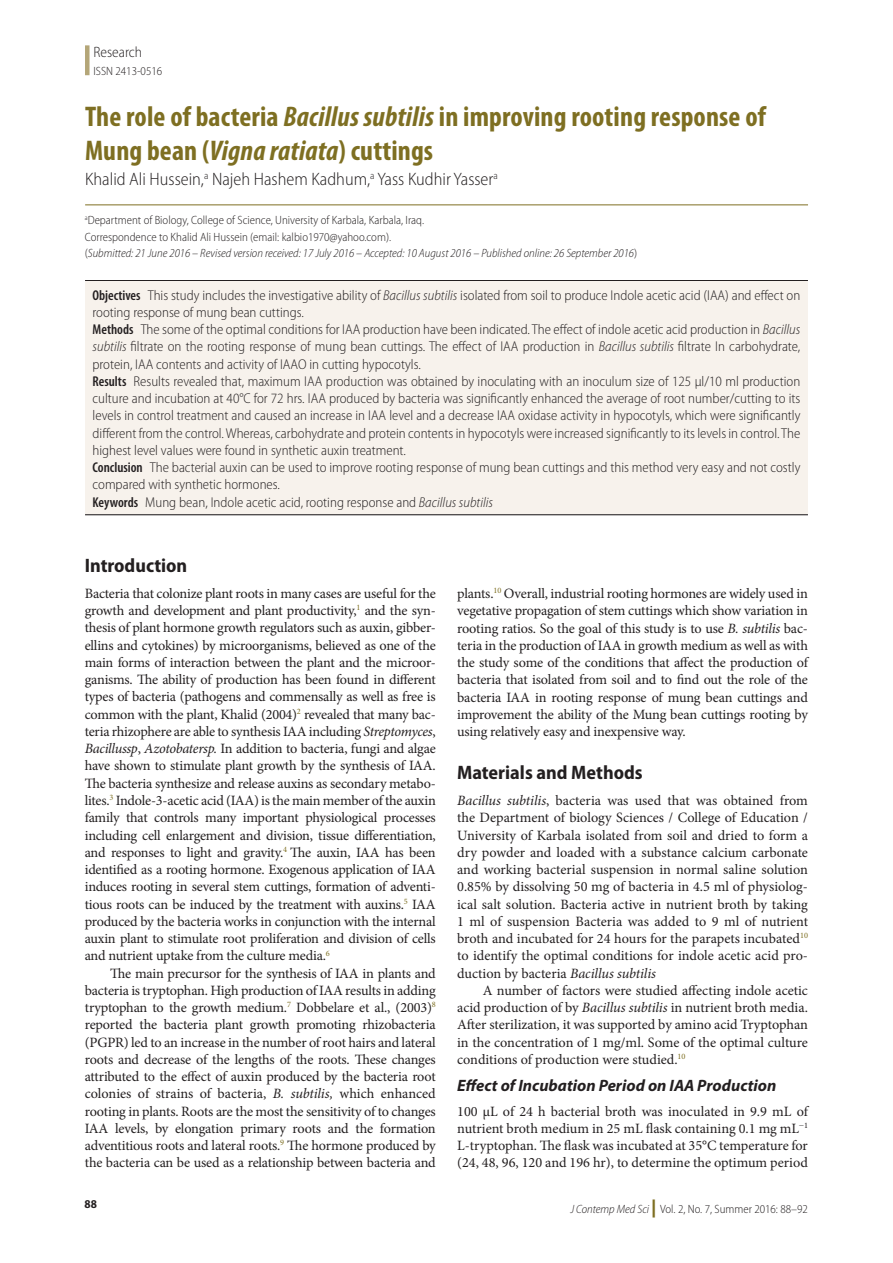
<style>
.page{position:relative;width:893px;height:1263px;background:#fff}
.page>*{position:absolute;margin:0;border:0;box-sizing:border-box;transform-origin:0 0}
.Article_Title{font:700 condensed 28.5px/33.8px "Myriad Pro";letter-spacing:.005em;color:#7e6f22}
.t1{font:700 semi-condensed 19.5px "Myriad Pro";color:#231f20}
.Author{font:300 semi-condensed 18px "Myriad Pro";color:#231f20}
.t2{font:italic 700 16.5px "Myriad Pro";color:#231f20}
.t3{font:300 semi-condensed 15px "Myriad Pro";color:#231f20}
.Txf{font:14.25px/17.2px "Minion Pro";letter-spacing:-.005em;color:#231f20;text-align:justify}
.Tx{font:14.25px/17.2px "Minion Pro";letter-spacing:-.01em;color:#231f20;text-align:justify}
.Abstract_Tx{font:300 semi-condensed 14.25px/17.2px "Myriad Pro";color:#231f20}
.Author_Aff{font:300 semi-condensed 12px "Myriad Pro";color:#231f20}
.Author_Aff-2{font:italic 300 semi-condensed 12px "Myriad Pro";color:#231f20}
.t4{font:700 semi-condensed 12px "Myriad Pro";color:#231f20}
.s1{font-style:italic}
.s2{font-style:normal}
.s3{font-weight:600;font-stretch:condensed}
.s4{font-weight:900;font-stretch:normal;font-size:18px;color:#7e6f22}
</style>
<div class="page">
<div style="left:85px;top:45px;width:5px;height:30px;background:#b4a678"></div>
<hr style="left:85px;top:204px;width:723px;height:1px;background:#7e6f22">
<hr style="left:85px;top:280px;width:723px;height:1px;background:#231f20">
<div style="left:85px;top:281px;width:723px;height:233px;background:#f7f2ec"></div>
<hr style="left:85px;top:514px;width:723px;height:1px;background:#231f20">
<p class="t3" style="left:94px;top:43px;width:50px">Research</p>
<p class="Author_Aff" style="left:94px;top:64px;width:70px">ISSN 2413-0516</p>
<p class="Article_Title" style="left:85px;top:100px;width:682px">The role of bacteria <span class="s1">Bacillus subtilis</span> in improving rooting response of<br>Mung bean (<span class="s1">Vigna ratiata</span>) cuttings</p>
<p class="Author" style="left:85px;top:169px;width:414px">Khalid Ali Hussein,<sup>a</sup> Najeh Hashem Kadhum,<sup>a</sup> Yass Kudhir Yasser<sup>a</sup></p>
<p class="Author_Aff" style="left:85px;top:213px;width:341px"><sup>a</sup>Department of Biology, College of Science, University of Karbala, Karbala, Iraq.</p>
<p class="Author_Aff" style="left:85px;top:229px;width:308px">Correspondence to Khalid Ali Hussein (email: kalbio1970@yahoo.com).</p>
<p class="Author_Aff-2" style="left:85px;top:246px;width:554px"><span class="s2">(</span>Submitted: 21 June 2016 – Revised version received: 17 July 2016 – Accepted: 10 August 2016 – Published online: 26 September 2016<span class="s2">)</span></p>
<p class="Abstract_Tx" style="left:93px;top:286px;width:709px"><span class="s3">Objectives</span> This study includes the investigative ability of <span class="s1">Bacillus subtilis</span> isolated from soil to produce Indole acetic acid (IAA) and effect on rooting response of mung bean cuttings.</p>
<p class="Abstract_Tx" style="left:93px;top:321px;width:709px;text-align:justify"><span class="s3">Methods</span> The some of the optimal conditions for IAA production have been indicated. The effect of indole acetic acid production in <span class="s1">Bacillus subtilis</span> filtrate on the rooting response of mung bean cuttings. The effect of IAA production in <span class="s1">Bacillus subtilis</span> filtrate In carbohydrate, protein, IAA contents and activity of IAAO in cutting hypocotyls.</p>
<p class="Abstract_Tx" style="left:93px;top:372px;width:709px;text-align:justify"><span class="s3">Results</span> Results revealed that, maximum IAA production was obtained by inoculating with an inoculum size of 125 µl/10 ml production culture and incubation at 40°C for 72 hrs. IAA produced by bacteria was significantly enhanced the average of root number/cutting to its levels in control treatment and caused an increase in IAA level and a decrease IAA oxidase activity in hypocotyls, which were significantly different from the control. Whereas, carbohydrate and protein contents in hypocotyls were increased significantly to its levels in control. The highest level values were found in synthetic auxin treatment.</p>
<p class="Abstract_Tx" style="left:93px;top:459px;width:709px"><span class="s3">Conclusion</span> The bacterial auxin can be used to improve rooting response of mung bean cuttings and this method very easy and not costly compared with synthetic hormones.</p>
<p class="Abstract_Tx" style="left:93px;top:493px;width:402px"><span class="s3">Keywords</span> Mung bean, Indole acetic acid, rooting response and <span class="s1">Bacillus subtilis</span></p>
<h1 class="t1" style="left:85px;top:554px;width:104px">Introduction</h1>
<p class="Txf" style="left:85px;top:585px;width:353px">Bacteria that colonize plant roots in many cases are useful for the growth and development and plant productivity,<sup>1</sup> and the syn&shy;thesis of plant hormone growth regulators such as auxin, gibber&shy;ellins and cytokines) by microorganisms, believed as one of the main forms of interaction between the plant and the microor&shy;ganisms. The ability of production has been found in different types of bacteria (pathogens and commensally as well as free is common with the plant, Khalid (2004)<sup>2</sup> revealed that many bac&shy;teria rhizophere are able to synthesis IAA including <span class="s1">Streptomyces</span>, <span class="s1">Bacillussp</span>, <span class="s1">Azotobatersp.</span> In addition to bacteria, fungi and algae have shown to stimulate plant growth by the synthesis of IAA.<br>The bacteria synthesize and release auxins as secondary metabo&shy;lites.<sup>3</sup> Indole-3-acetic acid (IAA) is the main member of the auxin family that controls many important physiological processes including cell enlargement and division, tissue differentiation, and responses to light and gravity.<sup>4</sup> The auxin, IAA has been identified as a rooting hormone. Exogenous application of IAA induces rooting in several stem cuttings, formation of adventi&shy;tious roots can be induced by the treatment with auxins.<sup>5</sup> IAA produced by the bacteria works in conjunction with the internal auxin plant to stimulate root proliferation and division of cells and nutrient uptake from the culture media.<sup>6</sup></p>
<p class="Tx" style="left:85px;top:964px;width:353px;text-indent:26px">The main precursor for the synthesis of IAA in plants and bacteria is tryptophan. High production of IAA results in adding tryptophan to the growth medium.<sup>7</sup> Dobbelare et al., (2003)<sup>8 </sup>reported the bacteria plant growth promoting rhizobacteria (PGPR) led to an increase in the number of root hairs and lateral roots and decrease of the lengths of the roots. These changes attributed to the effect of auxin produced by the bacteria root colonies of strains of bacteria, <span class="s1">B. subtilis,</span> which enhanced rooting in plants. Roots are the most the sensitivity of to changes IAA levels, by elongation primary roots and the formation adventitious roots and lateral roots.<sup>9</sup> The hormone produced by the bacteria can be used as a relationship between bacteria and</p>
<p class="Tx" style="left:457px;top:585px;width:352px">plants.<sup>10</sup> Overall, industrial rooting hormones are widely used in vegetative propagation of stem cuttings which show variation in rooting ratios. So the goal of this study is to use <span class="s1">B. subtilis</span> bac&shy;teria in the production of IAA in growth medium as well as with the study some of the conditions that affect the production of bacteria that isolated from soil and to find out the role of the bacteria IAA in rooting response of mung bean cuttings and improvement the ability of the Mung bean cuttings rooting by using relatively easy and inexpensive way.</p>
<h1 class="t1" style="left:457px;top:761px;width:187px">Materials and Methods</h1>
<p class="Txf" style="left:457px;top:792px;width:352px"><span class="s1">Bacillus subtilis</span>, bacteria was used that was obtained from the Department of biology Sciences / College of Education / University of Karbala isolated from soil and dried to form a dry powder and loaded with a substance calcium carbonate and working bacterial suspension in normal saline solution 0.85% by dissolving 50 mg of bacteria in 4.5 ml of physiolog&shy;ical salt solution. Bacteria active in nutrient broth by taking 1 ml of suspension Bacteria was added to 9 ml of nutrient broth and incubated for 24 hours for the parapets incubated<sup>10 </sup>to identify the optimal conditions for indole acetic acid pro&shy;duction by bacteria <span class="s1">Bacillus subtilis</span></p>
<p class="Tx" style="left:457px;top:982px;width:352px;text-indent:26px">A number of factors were studied affecting indole acetic acid production of by <span class="s1">Bacillus subtilis</span> in nutrient broth media.<br>After sterilization, it was supported by amino acid Tryptophan in the concentration of 1 mg/ml. Some of the optimal culture conditions of production were studied.<sup>10</sup></p>
<h2 class="t2" style="left:457px;top:1076px;width:321px">Effect of Incubation Period on IAA Production</h2>
<p class="Txf" style="left:457px;top:1102px;width:352px">100 µL of 24 h bacterial broth was inoculated in 9.9 mL of nutrient broth medium in 25 mL flask containing 0.1 mg mL<sup>−</sup><sup>1<br></sup>L-tryptophan. The flask was incubated at 35°C temperature for (24, 48, 96, 120 and 196 hr), to determine the optimum period</p>
<p class="t4" style="left:85px;top:1197px;width:14px">88</p>
<p class="Author_Aff" style="left:570px;top:1201px;width:239px"><span class="s1">J Contemp Med Sci</span> <span class="s4">|</span> Vol. 2, No. 7, Summer 2016: 88–92</p>
</div>
